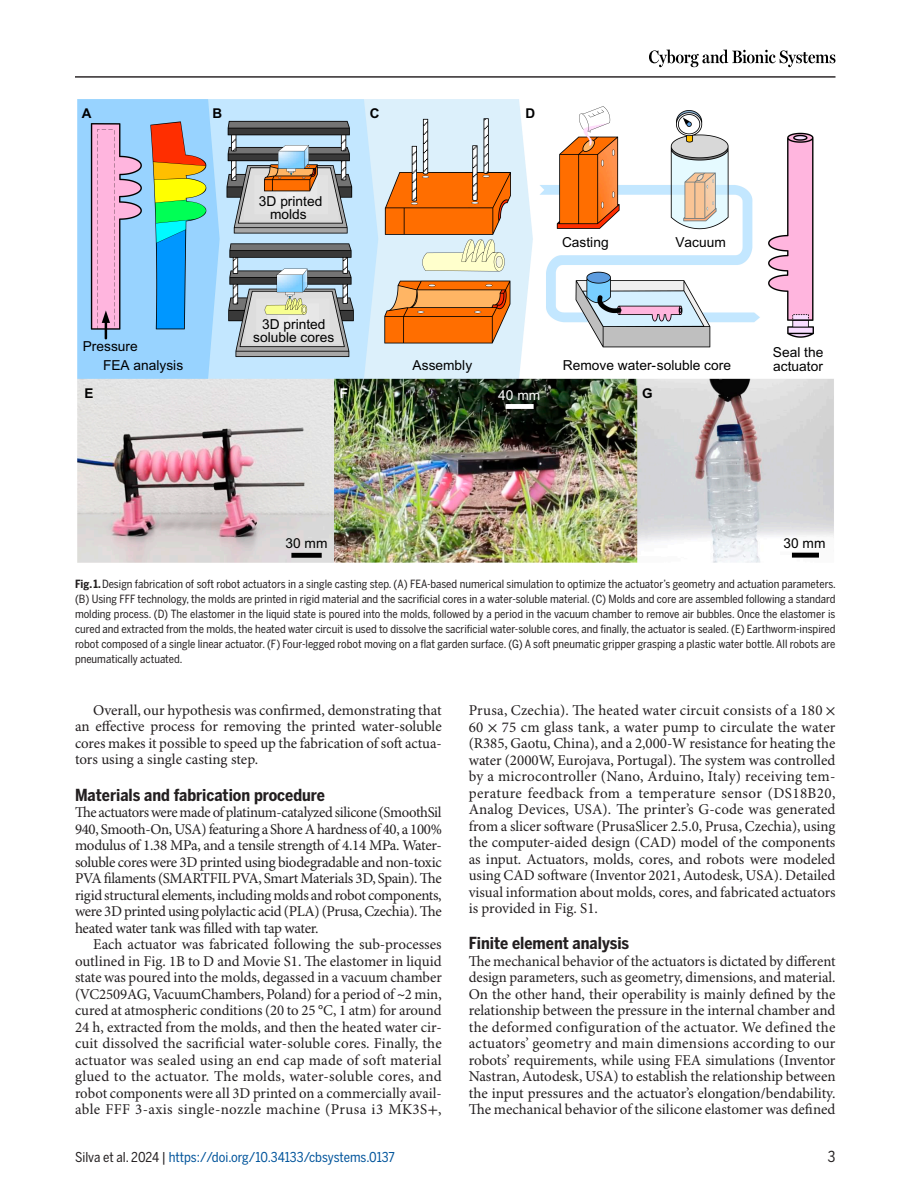
<style>
.page{position:relative;width:900px;height:1200px;background:#fff}
.page>*{position:absolute;margin:0;border:0;box-sizing:border-box;transform-origin:0 0}
.t1{font:700 16.5px "Benton Sans Cond";color:#231f20}
.t2{font:15px/16.5px "Minion Pro";letter-spacing:-.005em;color:#231f20;text-align:justify}
.t3{font:15px "Benton Sans Cond";color:#231f20}
.t4{font:13.8px/13.8px "Arial";color:#000;text-align:center}
.t5{font:13.8px "Arial";color:#fff}
.t6{font:13.5px "Benton Sans Cond";color:#00549b}
.t7{font:700 13.5px "Arial";color:#000}
.t8{font:700 13.5px "Arial";color:#fff}
.t9{font:11.25px/15px "Benton Sans Cond";color:#231f20;text-align:justify}
.s1{font-weight:700}
.s2{font-family:"STIX"}
.s3{color:#231f20}
</style>
<div class="page">
<hr style="left:75px;top:76px;width:761px;height:2px;background:#231f20">
<svg style="left:649px;top:50px;width:187px;height:17px"></svg>
<img style="left:78px;top:100px;width:756px;height:463px">
<p class="t7" style="left:82px;top:106px;width:11px">A</p>
<p class="t7" style="left:213px;top:106px;width:11px">B</p>
<p class="t7" style="left:370px;top:106px;width:11px">C</p>
<p class="t7" style="left:526px;top:106px;width:11px">D</p>
<p class="t4" style="left:83px;top:340px;width:57px">Pressure</p>
<p class="t4" style="left:103px;top:359px;width:82px">FEA analysis</p>
<p class="t4" style="left:259px;top:194px;width:65px">3D printed molds</p>
<p class="t4" style="left:253px;top:317px;width:83px">3D printed soluble cores</p>
<p class="t4" style="left:413px;top:359px;width:61px">Assembly</p>
<p class="t4" style="left:562px;top:235px;width:48px">Casting</p>
<p class="t4" style="left:675px;top:235px;width:52px">Vacuum</p>
<p class="t4" style="left:563px;top:359px;width:170px">Remove water-soluble core</p>
<p class="t7" style="left:84px;top:386px;width:11px">E</p>
<p class="t8" style="left:340px;top:385px;width:10px">F</p>
<p class="t7" style="left:642px;top:386px;width:12px">G</p>
<p class="t5" style="left:498px;top:386px;width:44px">40 mm</p>
<p class="t4" style="left:773px;top:345px;width:52px;text-align:left">Seal the actuator</p>
<p class="t4" style="left:783px;top:536px;width:44px">30 mm</p>
<p class="t9" style="left:75px;top:576px;width:762px"><span class="s1">Fig. 1.</span> Design fabrication of soft robot actuators in a single casting step. (A) FEA-based numerical simulation to optimize the actuator’s geometry and actuation parameters. (B) Using FFF technology, the molds are printed in rigid material and the sacrificial cores in a water-soluble material. (C) Molds and core are assembled following a standard molding process. (D) The elastomer in the liquid state is poured into the molds, followed by a period in the vacuum chamber to remove air bubbles. Once the elastomer is cured and extracted from the molds, the heated water circuit is used to dissolve the sacrificial water-soluble cores, and finally, the actuator is sealed. (E) Earthworm-inspired robot composed of a single linear actuator. (F) Four-legged robot moving on a flat garden surface. (G) A soft pneumatic gripper grasping a plastic water bottle. All robots are pneumatically actuated.</p>
<p class="t4" style="left:286px;top:537px;width:44px">30 mm</p>
<p class="t2" style="left:75px;top:702px;width:368px;text-indent:18px">Overall, our hypothesis was confirmed, demonstrating that an effective process for removing the printed water-soluble cores makes it possible to speed up the fabrication of soft actua&shy;tors using a single casting step.</p>
<p class="t1" style="left:75px;top:785px;width:251px">Materials and fabrication procedure</p>
<p class="t2" style="left:75px;top:805px;width:368px">The actuators were made of platinum-catalyzed silicone (SmoothSil 940, Smooth-On, USA) featuring a Shore A hardness of 40, a 100% modulus of 1.38 MPa, and a tensile strength of 4.14 MPa. Water&shy;soluble cores were 3D printed using biodegradable and non-toxic PVA filaments (SMARTFIL PVA, Smart Materials 3D, Spain). The rigid structural elements, including molds and robot components, were 3D printed using polylactic acid (PLA) (Prusa, Czechia). The heated water tank was filled with tap water.</p>
<p class="t2" style="left:75px;top:937px;width:368px;text-indent:18px">Each actuator was fabricated following the sub-processes outlined in Fig. 1B to D and Movie S1. The elastomer in liquid state was poured into the molds, degassed in a vacuum chamber (VC2509AG, VacuumChambers, Poland) for a period of <span class="s2">~</span>2 min, cured at atmospheric conditions (20 to 25 °C, 1 atm) for around 24 h, extracted from the molds, and then the heated water cir&shy;cuit dissolved the sacrificial water-soluble cores. Finally, the actuator was sealed using an end cap made of soft material glued to the actuator. The molds, water-soluble cores, and robot components were all 3D printed on a commercially avail&shy;able FFF 3-axis single-nozzle machine (Prusa i3 MK3S<span class="s2">+</span>,</p>
<p class="t2" style="left:469px;top:703px;width:368px">Prusa, Czechia). The heated water circuit consists of a 180 <span class="s2">× </span>60 <span class="s2">×</span> 75 cm glass tank, a water pump to circulate the water (R385, Gaotu, China), and a 2,000-W resistance for heating the water (2000W, Eurojava, Portugal). The system was controlled by a microcontroller (Nano, Arduino, Italy) receiving tem&shy;perature feedback from a temperature sensor (DS18B20, Analog Devices, USA). The printer’s G-code was generated from a slicer software (PrusaSlicer 2.5.0, Prusa, Czechia), using the computer-aided design (CAD) model of the components as input. Actuators, molds, cores, and robots were modeled using CAD software (Inventor 2021, Autodesk, USA). Detailed visual information about molds, cores, and fabricated actuators is provided in Fig. S1.</p>
<p class="t1" style="left:469px;top:934px;width:162px">Finite element analysis</p>
<p class="t2" style="left:469px;top:954px;width:368px">The mechanical behavior of the actuators is dictated by different design parameters, such as geometry, dimensions, and material.<br>On the other hand, their operability is mainly defined by the relationship between the pressure in the internal chamber and the deformed configuration of the actuator. We defined the actuators’ geometry and main dimensions according to our robots’ requirements, while using FEA simulations (Inventor Nastran, Autodesk, USA) to establish the relationship between the input pressures and the actuator’s elongation/bendability.<br>The mechanical behavior of the silicone elastomer was defined</p>
<p class="t6" style="left:75px;top:1149px;width:321px"><span class="s3">Silva et al. 2024 |</span> https://doi.org/10.34133/cbsystems.0137</p>
<p class="t3" style="left:828px;top:1147px;width:9px">3</p>
</div>
